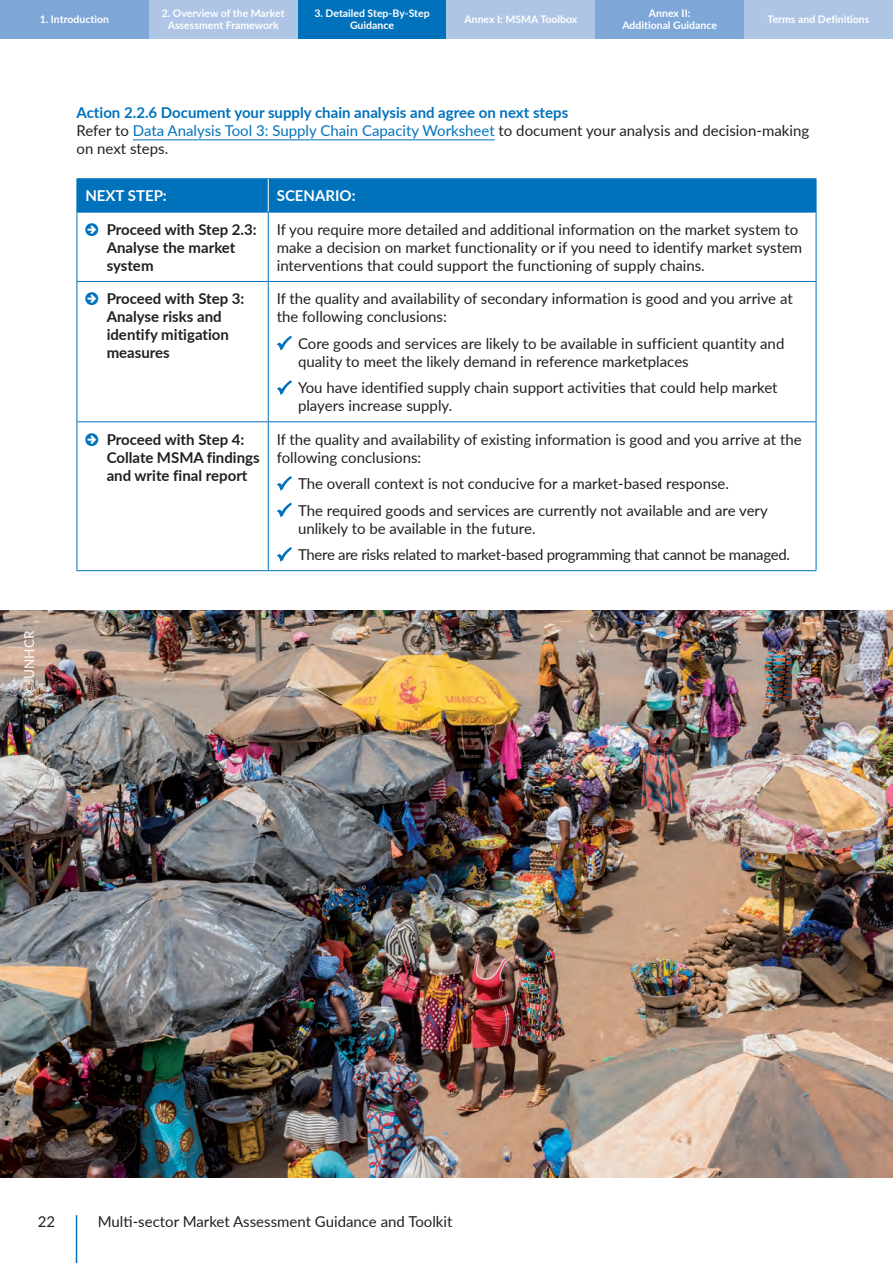
<style>
.page{position:relative;width:893px;height:1263px;background:#fff}
.page>*{position:absolute;margin:0;border:0;box-sizing:border-box;transform-origin:0 0}
.t1{font:15px/18px "Lato";color:#231f20}
.t2{font:700 15px/18px "Lato";color:#0072bc}
.t3{font:700 15px/18px "Lato";color:#231f20}
.t4{font:15px "Lato";letter-spacing:-.02em;color:#231f20}
.t5{font:700 15px "Lato";color:#fff}
.t6{font:13.5px "Lato";color:#fff}
.t7{font:700 10.5px/12px "Lato";color:#fff;text-align:center}
.s1{font-weight:400;color:#231f20}
.s2{font-weight:400}
.s3{color:#0072bc}
</style>
<div class="page">
<hr style="left:76px;top:1215px;width:1px;height:48px;background:#0072bc">
<div style="left:0;top:0;width:149px;height:38px;background:#7ea7d8"></div>
<div style="left:149px;top:0;width:149px;height:38px;background:#aec5e5"></div>
<div style="left:298px;top:0;width:148px;height:38px;background:#0072bc"></div>
<div style="left:595px;top:0;width:149px;height:38px;background:#7ea7d8"></div>
<div style="left:744px;top:0;width:149px;height:38px;background:#aec5e5"></div>
<div style="left:446px;top:0;width:149px;height:38px;background:#aec5e5"></div>
<hr style="left:133px;top:140px;width:362px;height:1px;background:#0072bc">
<div style="left:78px;top:179px;width:738px;height:33px;background:#0072bc"></div>
<hr style="left:77px;top:178px;width:191px;height:1px;background:#0072bc">
<hr style="left:77px;top:179px;width:1px;height:33px;background:#0072bc">
<hr style="left:268px;top:178px;width:548px;height:1px;background:#0072bc">
<hr style="left:816px;top:179px;width:1px;height:33px;background:#0072bc">
<hr style="left:77px;top:212px;width:191px;height:1px;background:#0072bc">
<hr style="left:77px;top:212px;width:1px;height:69px;background:#0072bc">
<hr style="left:268px;top:212px;width:548px;height:1px;background:#0072bc">
<hr style="left:268px;top:212px;width:1px;height:69px;background:#0072bc">
<hr style="left:816px;top:212px;width:1px;height:69px;background:#0072bc">
<hr style="left:77px;top:281px;width:191px;height:1px;background:#0072bc">
<hr style="left:77px;top:282px;width:1px;height:139px;background:#0072bc">
<hr style="left:268px;top:281px;width:548px;height:1px;background:#0072bc">
<hr style="left:268px;top:282px;width:1px;height:139px;background:#0072bc">
<hr style="left:816px;top:282px;width:1px;height:139px;background:#0072bc">
<hr style="left:77px;top:421px;width:191px;height:1px;background:#0072bc">
<hr style="left:77px;top:422px;width:1px;height:148px;background:#0072bc">
<hr style="left:268px;top:421px;width:548px;height:1px;background:#0072bc">
<hr style="left:268px;top:422px;width:1px;height:148px;background:#0072bc">
<hr style="left:816px;top:422px;width:1px;height:148px;background:#0072bc">
<hr style="left:77px;top:570px;width:191px;height:1px;background:#0072bc">
<hr style="left:268px;top:570px;width:548px;height:1px;background:#0072bc">
<hr style="left:268px;top:179px;width:1px;height:33px;background:#fff">
<img style="left:0;top:610px;width:893px;height:568px">
<p class="t7" style="left:40px;top:13px;width:71px">1. Introduction</p>
<p class="t7" style="left:162px;top:7px;width:124px">2. Overview of the Market<br>Assessment Framework</p>
<p class="t7" style="left:314px;top:7px;width:117px">3. Detailed Step-By-Step<br>Guidance</p>
<p class="t7" style="left:622px;top:7px;width:96px">Annex II:<br>Additional Guidance</p>
<p class="t7" style="left:464px;top:13px;width:114px">Annex I: MSMA Toolbox</p>
<p class="t7" style="left:768px;top:13px;width:103px">Terms and Definitions</p>
<p class="t2" style="left:77px;top:103px;width:734px">Action 2.2.6 Document your supply chain analysis and agree on next steps<br><span class="s1">Refer to</span> <span class="s2">Data Analysis Tool 3: Supply Chain Capacity Worksheet</span> <span class="s1">to document your analysis and decision-making on next steps.</span></p>
<p class="t5" style="left:85px;top:185px;width:83px">NEXT STEP:</p>
<p class="t5" style="left:277px;top:185px;width:80px">SCENARIO:</p>
<p class="t3" style="left:107px;top:220px;width:152px">Proceed with Step 2.3:<br>Analyse the market system</p>
<p class="t1" style="left:277px;top:220px;width:527px">If you require more detailed and additional information on the market system to make a decision on market functionality or if you need to identify market system interventions that could support the functioning of supply chains.</p>
<p class="t3" style="left:107px;top:289px;width:139px">Proceed with Step 3:<br>Analyse risks and identify mitigation measures</p>
<p class="t1" style="left:277px;top:289px;width:517px">If the quality and availability of secondary information is good and you arrive at the following conclusions:</p>
<p class="t1" style="left:298px;top:334px;width:488px;text-indent:-21px"><span class="s3">✓</span> Core goods and services are likely to be available in sufficient quantity and quality to meet the likely demand in reference marketplaces</p>
<p class="t1" style="left:298px;top:378px;width:481px;text-indent:-21px"><span class="s3">✓</span> You have identified supply chain support activities that could help market players increase supply.</p>
<p class="t6" style="left:19px;top:693px;width:64px;rotate:-90deg">© UNHCR</p>
<p class="t3" style="left:107px;top:429px;width:155px">Proceed with Step 4:<br>Collate MSMA findings and write final report</p>
<p class="t1" style="left:277px;top:429px;width:526px">If the quality and availability of existing information is good and you arrive at the following conclusions:</p>
<p class="t1" style="left:277px;top:474px;width:454px"><span class="s3">✓</span> The overall context is not conducive for a market-based response.</p>
<p class="t1" style="left:298px;top:500px;width:471px;text-indent:-21px"><span class="s3">✓</span> The required goods and services are currently not available and are very unlikely to be available in the future.</p>
<p class="t4" style="left:277px;top:544px;width:515px"><span class="s3">✓</span> There are risks related to market-based programming that cannot be managed.</p>
<p class="t1" style="left:38px;top:1212px;width:19px">22</p>
<p class="t1" style="left:98px;top:1212px;width:356px">Multi-sector Market Assessment Guidance and Toolkit</p>
</div>
